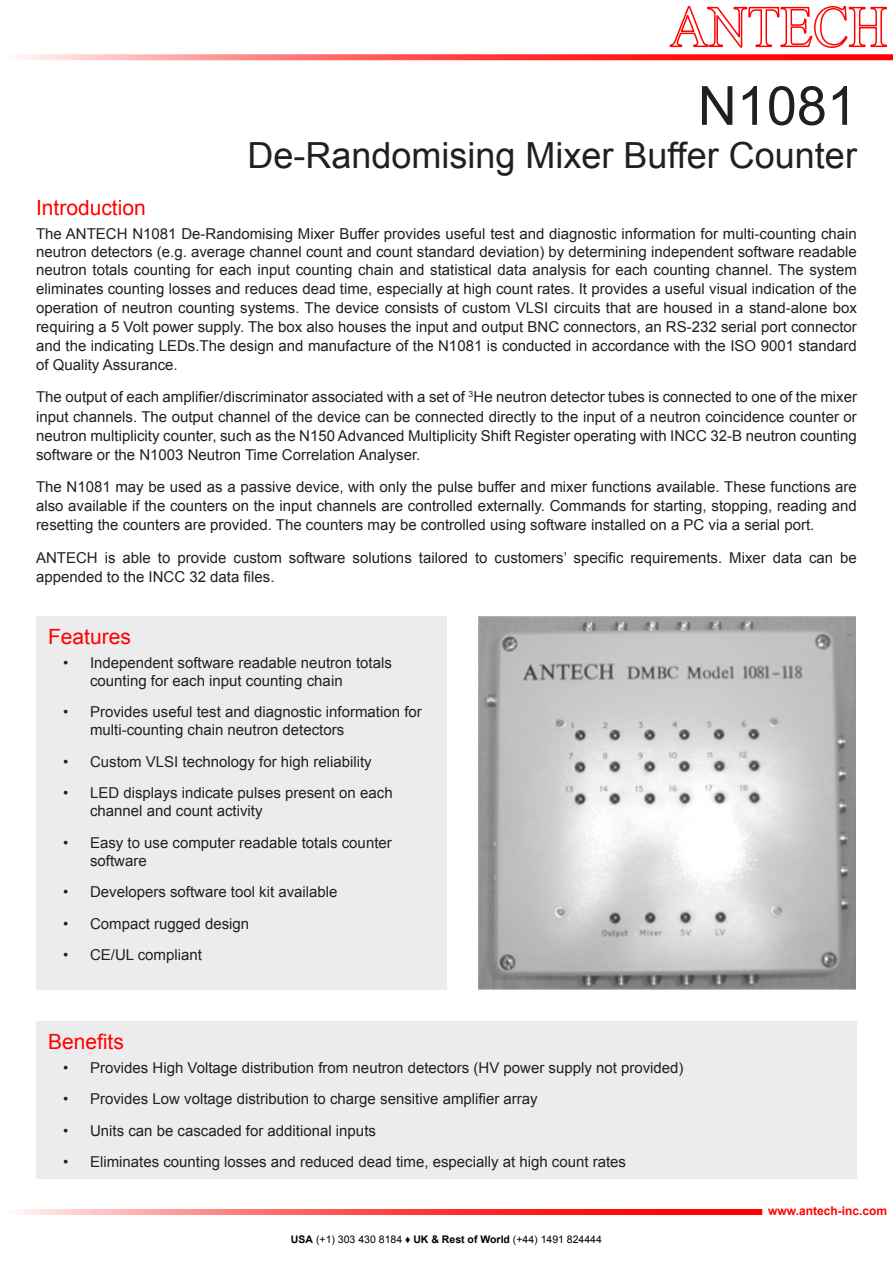
<style>
.page{position:relative;width:893px;height:1263px;background:#fff}
.page>*{position:absolute;margin:0;border:0;box-sizing:border-box;transform-origin:0 0}
.t1{font:54px "Arial";color:#231f20}
.t2{font:36px "Arial";color:#231f20}
.t3{font:21px "Arial";color:#f00}
.t4{font:15px/18.8px "Arial";color:#231f20}
.t5{font:700 12px "Arial";color:#f00}
.t6{font:10.5px "Arial";color:#000}
.s1{font-weight:700}
</style>
<div class="page">
<svg style="left:19px;top:1209px;width:743px;height:6px;background:#ff5454"></svg>
<svg style="left:22px;top:54px;width:871px;height:6px;background:#ff5a5a"></svg>
<svg style="left:669px;top:6px;width:218px;height:42px"></svg>
<div style="left:36px;top:616px;width:410px;height:374px;background:#ececee"></div>
<div style="left:36px;top:1021px;width:821px;height:158px;background:#ececee"></div>
<img style="left:478px;top:616px;width:378px;height:373px">
<p class="t1" style="left:698px;top:70px;width:161px">N1081</p>
<p class="t2" style="left:247px;top:132px;width:611px">De-Randomising Mixer Buffer Counter</p>
<p class="t3" style="left:36px;top:193px;width:111px">Introduction</p>
<p class="t4" style="left:36px;top:224px;width:822px;text-align:justify">The ANTECH N1081 De-Randomising Mixer Buffer provides useful test and diagnostic information for multi-counting chain neutron detectors (e.g. average channel count and count standard deviation) by determining independent software readable neutron totals counting for each input counting chain and statistical data analysis for each counting channel. The system eliminates counting losses and reduces dead time, especially at high count rates. It provides a useful visual indication of the operation of neutron counting systems. The device consists of custom VLSI circuits that are housed in a stand-alone box requiring a 5 Volt power supply. The box also houses the input and output BNC connectors, an RS-232 serial port connector and the indicating LEDs.The design and manufacture of the N1081 is conducted in accordance with the ISO 9001 standard of Quality Assurance.</p>
<p class="t4" style="left:36px;top:388px;width:822px;text-align:justify">The output of each amplifier/discriminator associated with a set of <sup>3</sup>He neutron detector tubes is connected to one of the mixer input channels. The output channel of the device can be connected directly to the input of a neutron coincidence counter or neutron multiplicity counter, such as the N150 Advanced Multiplicity Shift Register operating with INCC 32-B neutron counting software or the N1003 Neutron Time Correlation Analyser.</p>
<p class="t4" style="left:36px;top:477px;width:822px;text-align:justify">The N1081 may be used as a passive device, with only the pulse buffer and mixer functions available. These functions are also available if the counters on the input channels are controlled externally. Commands for starting, stopping, reading and resetting the counters are provided. The counters may be controlled using software installed on a PC via a serial port.</p>
<p class="t4" style="left:36px;top:548px;width:822px">ANTECH is able to provide custom software solutions tailored to customers’ specific requirements. Mixer data can be appended to the INCC 32 data files.</p>
<p class="t3" style="left:48px;top:622px;width:84px">Features</p>
<p class="t4" style="left:90px;top:653px;width:303px;line-height:18px;text-indent:-27px">• Independent software readable neutron totals counting for each input counting chain</p>
<p class="t4" style="left:90px;top:703px;width:333px;line-height:18px;text-indent:-27px">• Provides useful test and diagnostic information for multi-counting chain neutron detectors</p>
<p class="t4" style="left:63px;top:752px;width:310px">• Custom VLSI technology for high reliability</p>
<p class="t4" style="left:90px;top:784px;width:304px;line-height:18px;text-indent:-27px">• LED displays indicate pulses present on each channel and count activity</p>
<p class="t4" style="left:90px;top:833px;width:303px;line-height:18px;text-indent:-27px">• Easy to use computer readable totals counter software</p>
<p class="t4" style="left:63px;top:882px;width:276px">• Developers software tool kit available</p>
<p class="t4" style="left:63px;top:914px;width:188px">• Compact rugged design</p>
<p class="t4" style="left:63px;top:945px;width:140px">• CE/UL compliant</p>
<p class="t3" style="left:48px;top:1027px;width:77px">Benefits</p>
<p class="t4" style="left:63px;top:1058px;width:622px">• Provides High Voltage distribution from neutron detectors (HV power supply not provided)</p>
<p class="t4" style="left:63px;top:1090px;width:476px">• Provides Low voltage distribution to charge sensitive amplifier array</p>
<p class="t4" style="left:63px;top:1121px;width:314px">• Units can be cascaded for additional inputs</p>
<p class="t4" style="left:63px;top:1153px;width:565px">• Eliminates counting losses and reduced dead time, especially at high count rates</p>
<p class="t6" style="left:291px;top:1232px;width:312px"><span class="s1">USA</span> (+1) 303 430 8184 ♦ <span class="s1">UK &amp; Rest of World</span> (+44) 1491 824444</p>
<p class="t5" style="left:768px;top:1203px;width:120px">www.antech-inc.com</p>
</div>
